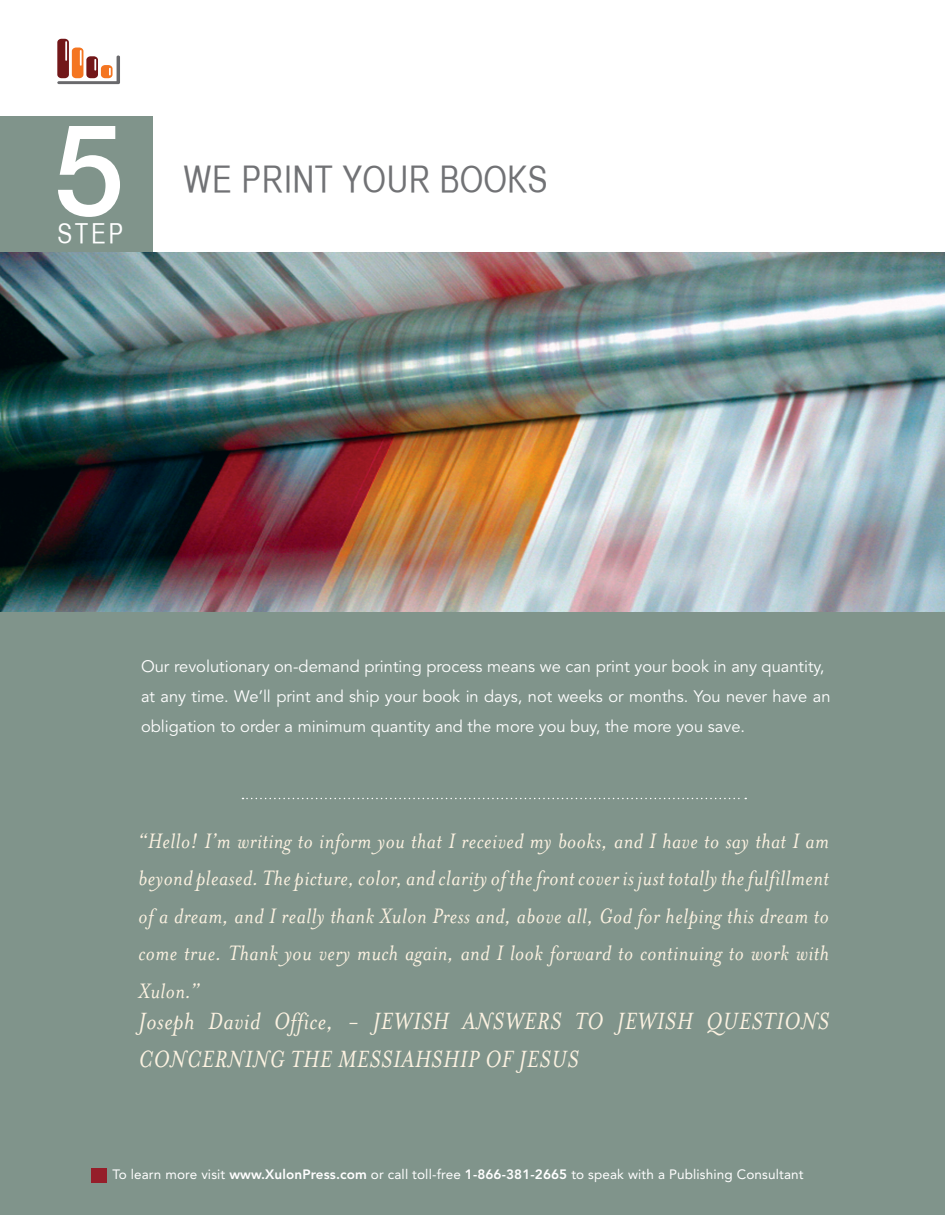
<style>
.page{position:relative;width:945px;height:1215px;background:#fff}
.page>*{position:absolute;margin:0;border:0;box-sizing:border-box;transform-origin:0 0}
.t1{font:36px "Helvetica CY Plain";letter-spacing:.02em;color:#717275}
.t2{font:italic 27px "Mrs Eaves";letter-spacing:.02em;color:#fcf2e1}
.t3{font:italic 27px "Mrs Eaves";letter-spacing:.225em;color:#fcf2e1}
.t4{font:27px "Helvetica CY Plain";color:#fff}
.t5{font:italic 24px/37.5px "Mrs Eaves";letter-spacing:.02em;color:#fcf2e1;text-align:justify}
.t6{font:16.5px/30px "Avenir";color:#fff}
.t7{font:13.5px "Avenir";letter-spacing:.01em;color:#fff}
.s1{font-weight:800}
</style>
<div class="page">
<div style="left:0;top:606px;width:945px;height:609px;background:#80948b"></div>
<img style="left:0;top:252px;width:945px;height:360px">
<div style="left:0;top:117px;width:153px;height:135px;background:#80948b"></div>
<svg style="left:58px;top:126px;width:62px;height:91px"></svg>
<div style="left:92px;top:1168px;width:15px;height:15px;background:#951e2a"></div>
<svg style="left:57px;top:39px;width:63px;height:45px"></svg>
<svg style="left:243px;top:798px;width:503px;height:1px"></svg>
<p class="t4" style="left:57px;top:218px;width:50px">STEP</p>
<h1 class="t1" style="left:184px;top:159px;width:181px">WE PRINT YOU</h1>
<h1 class="t1" style="left:409px;top:159px;width:54px">R BOO</h1>
<h1 class="t1" style="left:507px;top:159px;width:37px">KS</h1>
<p class="t6" style="left:141px;top:652px;width:691px">Our revolutionary on-demand printing process means we can print your book in any quantity, at any time. We’ll print and ship your book in days, not weeks or months. You never have an obligation to order a minimum quantity and the more you buy, the more you save.</p>
<p class="t5" style="left:138px;top:822px;width:692px">“Hello! I’m writing to inform you that I received my books, and I have to say that I am beyond pleased. The picture, color, and clarity of the front cover is just totally the fulfillment of a dream, and I really thank Xulon Press and, above all, God for helping this dream to come true. Thank you very much again, and I look forward to continuing to work with Xulon.”</p>
<p class="t2" style="left:138px;top:1007px;width:258px">Joseph David Office, - Jewish</p>
<p class="t2" style="left:462px;top:1007px;width:46px">Answers</p>
<p class="t2" style="left:575px;top:1007px;width:65px">to Jewish</p>
<p class="t2" style="left:706px;top:1007px;width:47px">Questio</p>
<p class="t2" style="left:801px;top:1007px;width:25px">ns</p>
<p class="t3" style="left:138px;top:1044px;width:167px">Concerning the</p>
<p class="t2" style="left:338px;top:1044px;width:33px">Messiahship</p>
<p class="t2" style="left:485px;top:1044px;width:90px">of Jes us</p>
<p class="t7" style="left:112px;top:1166px;width:693px">To learn more visit <span class="s1">www.XulonPress.com</span> or call toll-free <span class="s1">1-866-381-2665</span> to speak with a Publishing Consultant</p>
</div>
